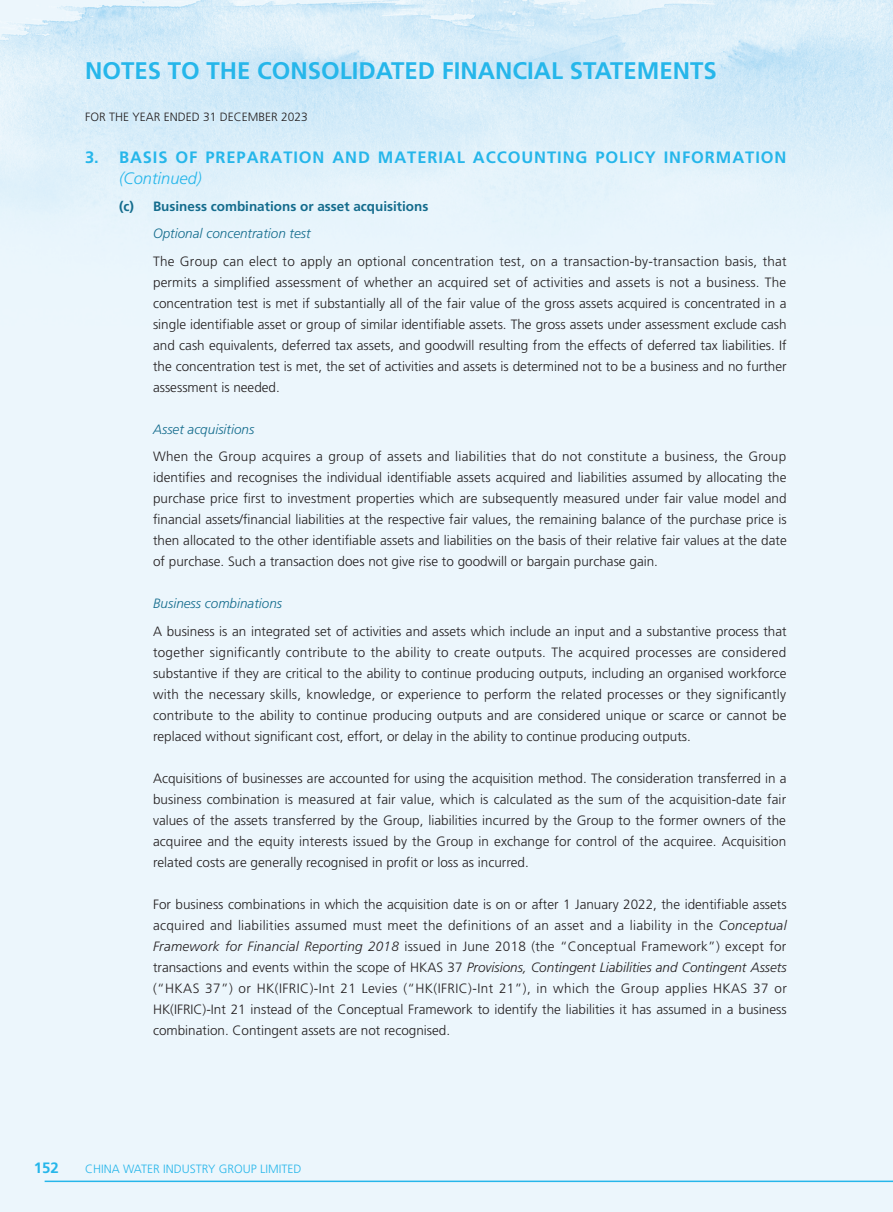
<style>
.page{position:relative;width:893px;height:1212px;background:#fff}
.page>*{position:absolute;margin:0;border:0;box-sizing:border-box;transform-origin:0 0}
.t1{font:700 24px "Frutiger LT Std";color:#26b6ea}
._01_H1{font:700 16.5px/21px "Frutiger LT Std";letter-spacing:.055em;color:#26b6ea}
.t2{font:700 15px "Frutiger LT Std";color:#26b6ea}
._00_txt{font:300 13.5px/21px "Frutiger LT Std";color:#231f20;text-align:justify}
._03_H3{font:italic 300 13.5px "Frutiger LT Std";color:#146c8d}
._02_H2{font:700 13.5px "Frutiger LT Std";color:#146c8d}
.t3{font:300 12px "Frutiger LT Std";color:#26b6ea}
.t4{font:300 12px "Frutiger LT Std";color:#231f20}
.s1{font-weight:300;font-style:italic}
.s2{font-style:italic}
</style>
<div class="page">
<img style="left:0;top:0;width:893px;height:1212px">
<hr style="left:45px;top:1180px;width:848px;height:2px;background:#26b6ea">
<h1 class="t1" style="left:85px;top:57px;width:633px">NOTES TO THE CONSOLIDATED FINANCIAL STATEMENTS</h1>
<p class="t4" style="left:85px;top:110px;width:224px">FOR THE YEAR ENDED 31 DECEMBER 2023</p>
<p class="_01_H1" style="left:119px;top:146px;width:669px;text-indent:-34px">3. BASIS OF PREPARATION AND MATERIAL ACCOUNTING POLICY INFORMATION <span class="s1">(Continued)</span></p>
<p class="_02_H2" style="left:119px;top:198px;width:311px">(c) Business combinations or asset acquisitions</p>
<p class="_03_H3" style="left:153px;top:226px;width:159px">Optional concentration test</p>
<p class="_00_txt" style="left:153px;top:251px;width:635px">The Group can elect to apply an optional concentration test, on a transaction-by-transaction basis, that permits a simplified assessment of whether an acquired set of activities and assets is not a business. The concentration test is met if substantially all of the fair value of the gross assets acquired is concentrated in a single identifiable asset or group of similar identifiable assets. The gross assets under assessment exclude cash and cash equivalents, deferred tax assets, and goodwill resulting from the effects of deferred tax liabilities. If the concentration test is met, the set of activities and assets is determined not to be a business and no further assessment is needed.</p>
<p class="_03_H3" style="left:153px;top:421px;width:103px">Asset acquisitions</p>
<p class="_00_txt" style="left:153px;top:446px;width:635px">When the Group acquires a group of assets and liabilities that do not constitute a business, the Group identifies and recognises the individual identifiable assets acquired and liabilities assumed by allocating the purchase price first to investment properties which are subsequently measured under fair value model and financial assets/financial liabilities at the respective fair values, the remaining balance of the purchase price is then allocated to the other identifiable assets and liabilities on the basis of their relative fair values at the date of purchase. Such a transaction does not give rise to goodwill or bargain purchase gain.</p>
<p class="_03_H3" style="left:153px;top:596px;width:131px">Business combinations</p>
<p class="_00_txt" style="left:153px;top:620px;width:635px">A business is an integrated set of activities and assets which include an input and a substantive process that together significantly contribute to the ability to create outputs. The acquired processes are considered substantive if they are critical to the ability to continue producing outputs, including an organised workforce with the necessary skills, knowledge, or experience to perform the related processes or they significantly contribute to the ability to continue producing outputs and are considered unique or scarce or cannot be replaced without significant cost, effort, or delay in the ability to continue producing outputs.</p>
<p class="_00_txt" style="left:153px;top:767px;width:635px">Acquisitions of businesses are accounted for using the acquisition method. The consideration transferred in a business combination is measured at fair value, which is calculated as the sum of the acquisition-date fair values of the assets transferred by the Group, liabilities incurred by the Group to the former owners of the acquiree and the equity interests issued by the Group in exchange for control of the acquiree. Acquisition related costs are generally recognised in profit or loss as incurred.</p>
<p class="_00_txt" style="left:153px;top:893px;width:635px">For business combinations in which the acquisition date is on or after 1 January 2022, the identifiable assets acquired and liabilities assumed must meet the definitions of an asset and a liability in the <span class="s2">Conceptual Framework for Financial Reporting 2018</span> issued in June 2018 (the “Conceptual Framework”) except for transactions and events within the scope of HKAS 37 <span class="s2">Provisions, Contingent Liabilities and Contingent Assets </span>(“HKAS 37”) or HK(IFRIC)-Int 21 Levies (“HK(IFRIC)-Int 21”), in which the Group applies HKAS 37 or HK(IFRIC)-Int 21 instead of the Conceptual Framework to identify the liabilities it has assumed in a business combination. Contingent assets are not recognised.</p>
<p class="t2" style="left:34px;top:1158px;width:27px">152</p>
<p class="t3" style="left:85px;top:1162px;width:218px">CHINA WATER INDUSTRY GROUP LIMITED</p>
</div>
